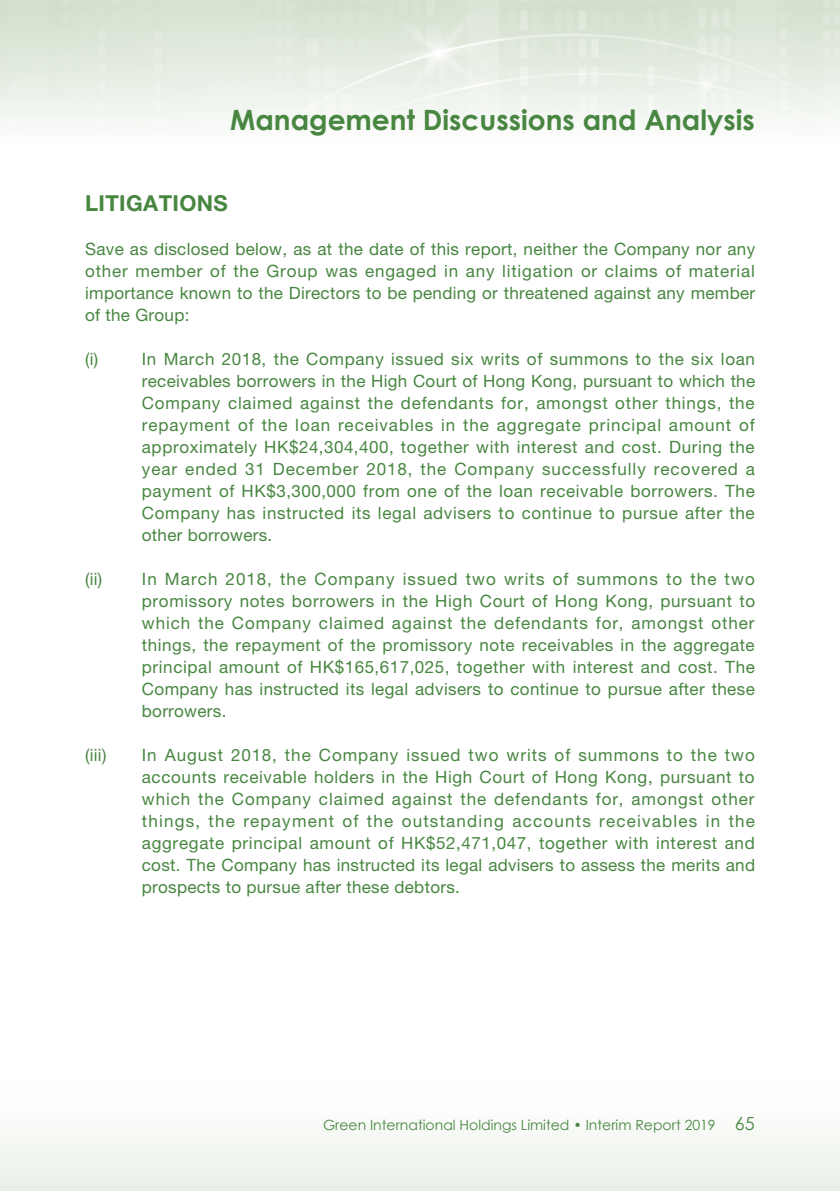
<style>
.page{position:relative;width:840px;height:1191px;background:#fff}
.page>*{position:absolute;margin:0;border:0;box-sizing:border-box;transform-origin:0 0}
.t1{font:700 28px "Century Gothic";color:#488641}
.t2{font:700 22px "Helvetica Neue LT Std";letter-spacing:.015em;color:#488641}
.t3{font:17px/22px "Helvetica Neue LT Std";letter-spacing:.015em;color:#488641;text-align:justify}
.t4{font:14px "Century Gothic";color:#488641}
.s1{font-size:18px}
</style>
<div class="page">
<div style="left:0;top:1077px;width:839px;height:114px;background:linear-gradient(to right,#f6f8f5,#f6f8f5)"></div>
<h1 class="t1" style="left:230px;top:98px;width:526px">Management Discussions and Analysis</h1>
<p class="t2" style="left:85px;top:190px;width:144px">LITIGATIONS</p>
<p class="t3" style="left:85px;top:238px;width:671px">Save as disclosed below, as at the date of this report, neither the Company nor any other member of the Group was engaged in any litigation or claims of material importance known to the Directors to be pending or threatened against any member of the Group:</p>
<p class="t3" style="left:85px;top:348px;width:15px">(i)</p>
<p class="t3" style="left:142px;top:348px;width:614px">In March 2018, the Company issued six writs of summons to the six loan receivables borrowers in the High Court of Hong Kong, pursuant to which the Company claimed against the defendants for, amongst other things, the repayment of the loan receivables in the aggregate principal amount of approximately HK$24,304,400, together with interest and cost. During the year ended 31 December 2018, the Company successfully recovered a payment of HK$3,300,000 from one of the loan receivable borrowers. The Company has instructed its legal advisers to continue to pursue after the other borrowers.</p>
<p class="t3" style="left:142px;top:568px;width:614px;text-indent:-57px">(ii) In March 2018, the Company issued two writs of summons to the two promissory notes borrowers in the High Court of Hong Kong, pursuant to which the Company claimed against the defendants for, amongst other things, the repayment of the promissory note receivables in the aggregate principal amount of HK$165,617,025, together with interest and cost. The Company has instructed its legal advisers to continue to pursue after these borrowers.</p>
<p class="t3" style="left:85px;top:744px;width:23px">(iii)</p>
<p class="t3" style="left:142px;top:744px;width:614px">In August 2018, the Company issued two writs of summons to the two accounts receivable holders in the High Court of Hong Kong, pursuant to which the Company claimed against the defendants for, amongst other things, the repayment of the outstanding accounts receivables in the aggregate principal amount of HK$52,471,047, together with interest and cost. The Company has instructed its legal advisers to assess the merits and prospects to pursue after these debtors.</p>
<p class="t4" style="left:323px;top:1115px;width:433px">Green International Holdings Limited • Interim Report 2019 <span class="s1">65</span></p>
</div>
